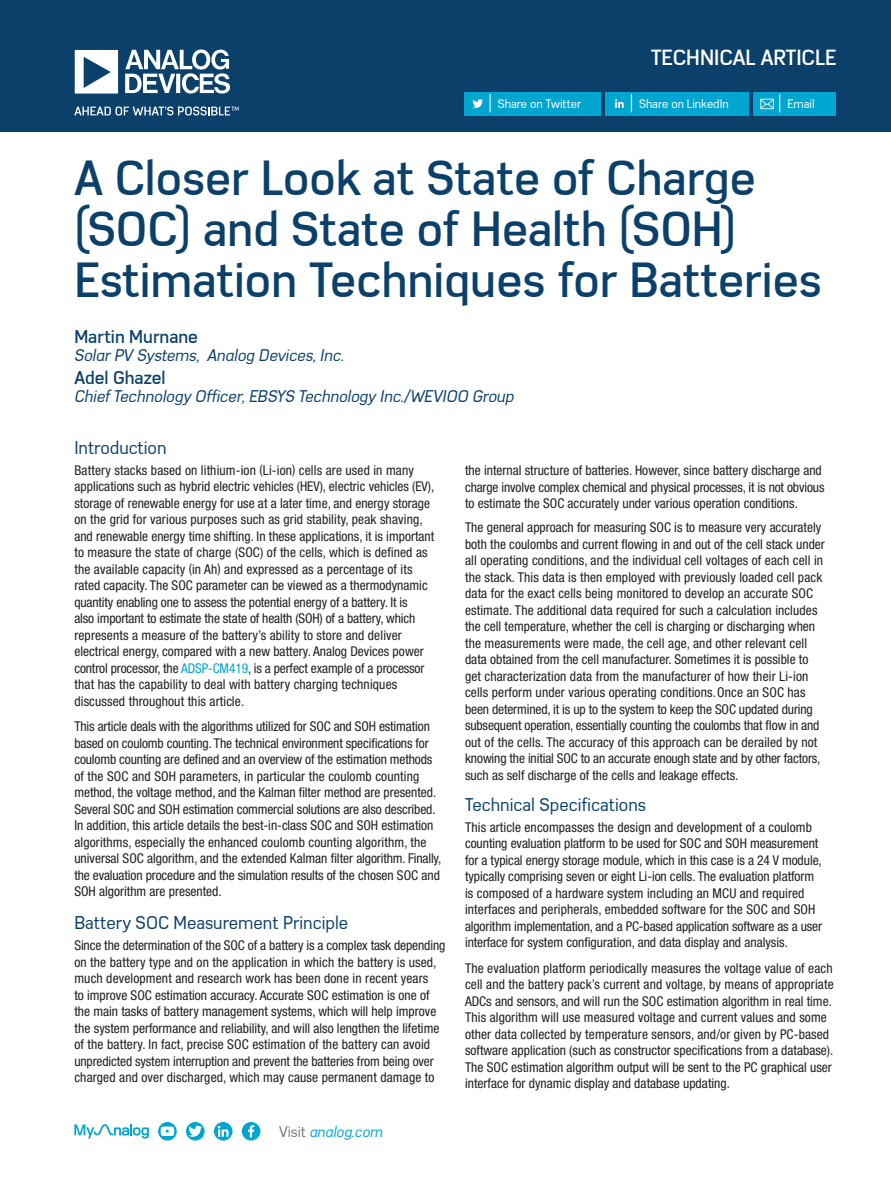
<style>
.page{position:relative;width:891px;height:1188px;background:#fff}
.page>*{position:absolute;margin:0;border:0;box-sizing:border-box;transform-origin:0 0}
.Headline{font:500 48px/51px "Azbuka Std";color:#0b406a}
.t1{font:500 21.3px "Azbuka Std";color:#fff}
.Heading_One{font:18px "Azbuka Std";color:#0b406a}
.Author{font:500 18px "Azbuka Std";color:#0b406a}
.Author-2{font:italic 16.5px "Azbuka Std";color:#0b406a}
.t2{font:italic 15px "Azbuka Std";color:#00a6cf}
.Body_Copy{font:condensed 13.5px/16.5px "Helvetica Neue LT Std";color:#231f20}
.t3{font:12px "Azbuka Std";color:#fff}
.s1{font-size:18px}
.s2{color:#00a6cf}
.s3{font-style:normal;color:#76787b}
</style>
<div class="page">
<svg style="left:242px;top:1122px;width:18px;height:19px"></svg>
<svg style="left:186px;top:1122px;width:19px;height:19px"></svg>
<svg style="left:189px;top:1126px;width:13px;height:11px"></svg>
<svg style="left:158px;top:1122px;width:19px;height:19px"></svg>
<svg style="left:214px;top:1122px;width:19px;height:19px"></svg>
<svg style="left:218px;top:1126px;width:11px;height:11px"></svg>
<svg style="left:74px;top:1124px;width:75px;height:15px"></svg>
<div style="left:0;top:0;width:891px;height:132px;background:#0b406a"></div>
<svg style="left:74px;top:107px;width:165px;height:9px"></svg>
<svg style="left:75px;top:50px;width:155px;height:44px"></svg>
<div style="left:464px;top:92px;width:137px;height:24px;background:#00a6cf"></div>
<svg style="left:472px;top:99px;width:11px;height:9px"></svg>
<div style="left:605px;top:92px;width:144px;height:24px;background:#00a6cf"></div>
<svg style="left:615px;top:99px;width:9px;height:9px"></svg>
<div style="left:754px;top:92px;width:82px;height:24px;background:#00a6cf"></div>
<svg style="left:760px;top:99px;width:14px;height:10px"></svg>
<h2 class="t1" style="left:651px;top:44px;width:187px">TECHNICAL ARTICLE</h2>
<p class="t3" style="left:489px;top:97px;width:94px"><span class="s1">|</span> Share on Twitter</p>
<p class="t3" style="left:630px;top:97px;width:100px"><span class="s1">|</span> Share on LinkedIn</p>
<p class="t3" style="left:778px;top:97px;width:38px"><span class="s1">|</span> Email</p>
<p class="Headline" style="left:74px;top:152px;width:749px">A Closer Look at State of Charge (SOC) and State of Health (SOH)<br>Estimation Techniques for Batteries</p>
<p class="Author" style="left:74px;top:326px;width:125px">Martin Murnane</p>
<p class="Author-2" style="left:74px;top:346px;width:271px">Solar PV Systems, Analog Devices, Inc.</p>
<p class="Author" style="left:74px;top:367px;width:93px">Adel Ghazel</p>
<p class="Author-2" style="left:74px;top:386px;width:441px">Chief Technology Officer, EBSYS Technology Inc./WEVIOO Group</p>
<p class="Heading_One" style="left:74px;top:437px;width:94px">Introduction</p>
<p class="Body_Copy" style="left:74px;top:462px;width:361px">Battery stacks based on lithium-ion (Li-ion) cells are used in many applications such as hybrid electric vehicles (HEV), electric vehicles (EV), storage of renewable energy for use at a later time, and energy storage on the grid for various purposes such as grid stability, peak shaving, and renewable energy time shifting. In these applications, it is important to measure the state of charge (SOC) of the cells, which is defined as the available capacity (in Ah) and expressed as a percentage of its rated capacity. The SOC parameter can be viewed as a thermodynamic quantity enabling one to assess the potential energy of a battery. It is<br>also important to estimate the state of health (SOH) of a battery, which represents a measure of the battery’s ability to store and deliver electrical energy, compared with a new battery. Analog Devices power control processor, the <span class="s2">ADSP-CM419</span>, is a perfect example of a processor that has the capability to deal with battery charging techniques discussed throughout this article.</p>
<p class="Body_Copy" style="left:74px;top:718px;width:369px">This article deals with the algorithms utilized for SOC and SOH estimation based on coulomb counting. The technical environment specifications for coulomb counting are defined and an overview of the estimation methods of the SOC and SOH parameters, in particular the coulomb counting method, the voltage method, and the Kalman filter method are presented.<br>Several SOC and SOH estimation commercial solutions are also described.<br>In addition, this article details the best-in-class SOC and SOH estimation algorithms, especially the enhanced coulomb counting algorithm, the universal SOC algorithm, and the extended Kalman filter algorithm. Finally, the evaluation procedure and the simulation results of the chosen SOC and SOH algorithm are presented.</p>
<p class="Heading_One" style="left:74px;top:912px;width:275px">Battery SOC Measurement Principle</p>
<p class="Body_Copy" style="left:74px;top:937px;width:372px">Since the determination of the SOC of a battery is a complex task depending on the battery type and on the application in which the battery is used, much development and research work has been done in recent years<br>to improve SOC estimation accuracy. Accurate SOC estimation is one of the main tasks of battery management systems, which will help improve the system performance and reliability, and will also lengthen the lifetime of the battery. In fact, precise SOC estimation of the battery can avoid unpredicted system interruption and prevent the batteries from being over charged and over discharged, which may cause permanent damage to</p>
<p class="Body_Copy" style="left:465px;top:462px;width:361px">the internal structure of batteries. However, since battery discharge and charge involve complex chemical and physical processes, it is not obvious to estimate the SOC accurately under various operation conditions.</p>
<p class="Body_Copy" style="left:465px;top:519px;width:361px">The general approach for measuring SOC is to measure very accurately both the coulombs and current flowing in and out of the cell stack under all operating conditions, and the individual cell voltages of each cell in the stack. This data is then employed with previously loaded cell pack data for the exact cells being monitored to develop an accurate SOC estimate. The additional data required for such a calculation includes the cell temperature, whether the cell is charging or discharging when the measurements were made, the cell age, and other relevant cell data obtained from the cell manufacturer. Sometimes it is possible to get characterization data from the manufacturer of how their Li-ion cells perform under various operating conditions. Once an SOC has been determined, it is up to the system to keep the SOC updated during subsequent operation, essentially counting the coulombs that flow in and out of the cells. The accuracy of this approach can be derailed by not knowing the initial SOC to an accurate enough state and by other factors, such as self discharge of the cells and leakage effects.</p>
<p class="Heading_One" style="left:465px;top:794px;width:183px">Technical Specifications</p>
<p class="Body_Copy" style="left:465px;top:819px;width:358px">This article encompasses the design and development of a coulomb counting evaluation platform to be used for SOC and SOH measurement for a typical energy storage module, which in this case is a 24 V module, typically comprising seven or eight Li-ion cells. The evaluation platform is composed of a hardware system including an MCU and required interfaces and peripherals, embedded software for the SOC and SOH algorithm implementation, and a PC-based application software as a user interface for system configuration, and data display and analysis.</p>
<p class="Body_Copy" style="left:465px;top:960px;width:370px">The evaluation platform periodically measures the voltage value of each cell and the battery pack’s current and voltage, by means of appropriate ADCs and sensors, and will run the SOC estimation algorithm in real time.<br>This algorithm will use measured voltage and current values and some other data collected by temperature sensors, and/or given by PC-based software application (such as constructor specifications from a database).<br>The SOC estimation algorithm output will be sent to the PC graphical user interface for dynamic display and database updating.</p>
<p class="t2" style="left:279px;top:1123px;width:105px"><span class="s3">Visit</span> analog.com</p>
</div>
